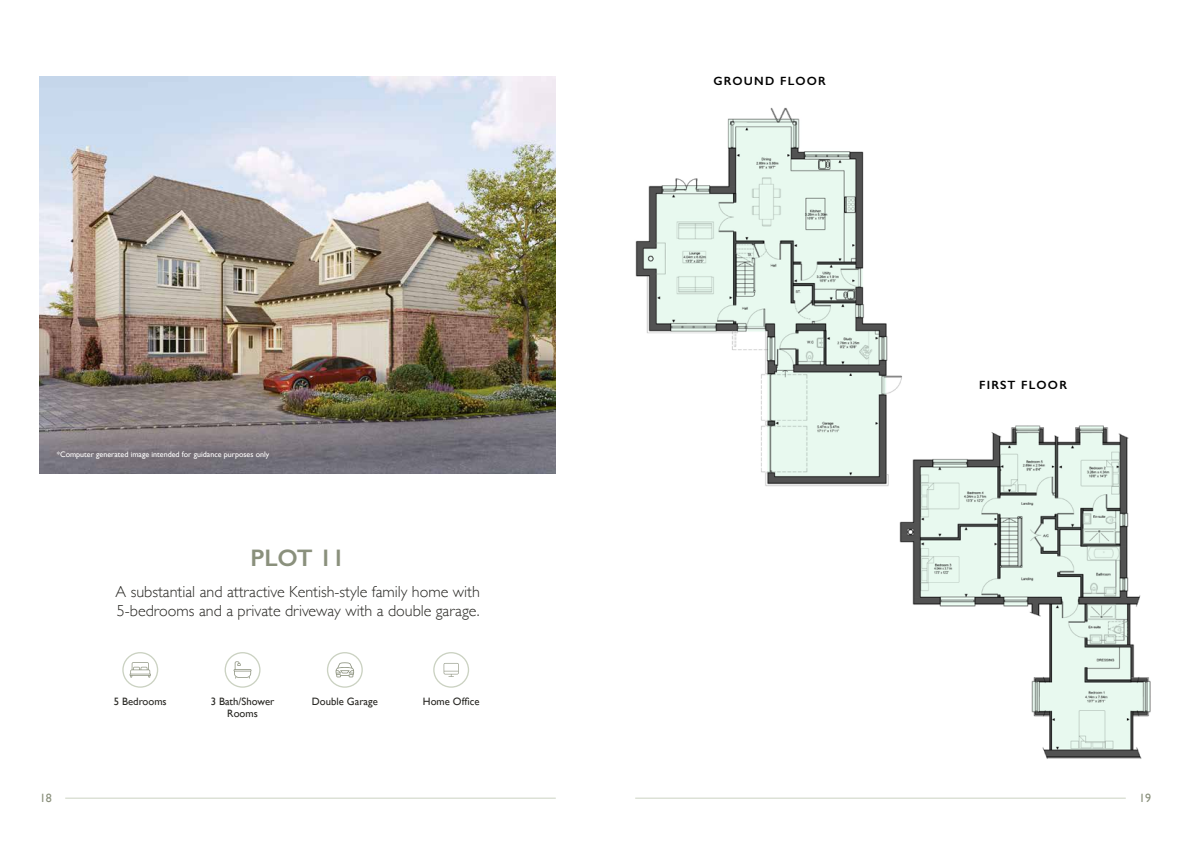
<style>
.page{position:relative;width:1191px;height:842px;background:#fff}
.page>*{position:absolute;margin:0;border:0;box-sizing:border-box;transform-origin:0 0}
.t1{font:600 24px "Gill Sans";letter-spacing:-.01em;color:#8a907c}
.t2{font:300 16px/19.2px "Gill Sans";color:#282723}
.t3{font:600 12px "Gill Sans";letter-spacing:.1em;color:#000}
.t4{font:12px "Gill Sans";color:#8a907c}
.t5{font:10.7px/12px "Gill Sans";color:#282723;text-align:center}
.t6{font:8px "Gill Sans";color:#fff}
</style>
<div class="page">
<hr style="left:65px;top:798px;width:491px;height:1px;background:#cbd2c2">
<hr style="left:635px;top:798px;width:490px;height:1px;background:#cbd2c2">
<img style="left:40px;top:77px;width:516px;height:397px">
<img style="left:635px;top:107px;width:267px;height:380px">
<div style="left:641px;top:441px;width:118px;height:79px;background:#fff"></div>
<img style="left:895px;top:425px;width:256px;height:334px">
<div style="left:882px;top:732px;width:126px;height:58px;background:#fff"></div>
<div style="left:122px;top:652px;width:36px;height:36px;border:1px solid #cbd2c2;border-radius:50%"></div>
<svg style="left:130px;top:662px;width:21px;height:15px"></svg>
<div style="left:225px;top:652px;width:35px;height:36px;border:1px solid #cbd2c2;border-radius:50%"></div>
<svg style="left:234px;top:661px;width:18px;height:18px"></svg>
<div style="left:327px;top:652px;width:36px;height:36px;border:1px solid #cbd2c2;border-radius:50%"></div>
<svg style="left:335px;top:662px;width:19px;height:15px"></svg>
<div style="left:433px;top:652px;width:36px;height:36px;border:1px solid #cbd2c2;border-radius:50%"></div>
<svg style="left:443px;top:663px;width:16px;height:14px"></svg>
<p class="t6" style="left:57px;top:449px;width:214px">*Computer generated image intended for guidance purposes only</p>
<h1 class="t1" style="left:251px;top:543px;width:96px">PLOT 11</h1>
<p class="t2" style="left:116px;top:581px;width:366px">A substantial and attractive Kentish-style family home with<br>5-bedrooms and a private driveway with a double garage.</p>
<p class="t5" style="left:114px;top:695px;width:54px">5 Bedrooms</p>
<p class="t5" style="left:211px;top:695px;width:65px">3 Bath/Shower<br>Rooms</p>
<p class="t5" style="left:312px;top:695px;width:67px">Double Garage</p>
<p class="t5" style="left:423px;top:695px;width:58px">Home Office</p>
<p class="t3" style="left:713px;top:74px;width:114px">GROUND FLOOR</p>
<p class="t3" style="left:979px;top:377px;width:89px">FIRST FLOOR</p>
<p class="t4" style="left:40px;top:791px;width:13px">18</p>
<p class="t4" style="left:1139px;top:791px;width:13px">19</p>
</div>
